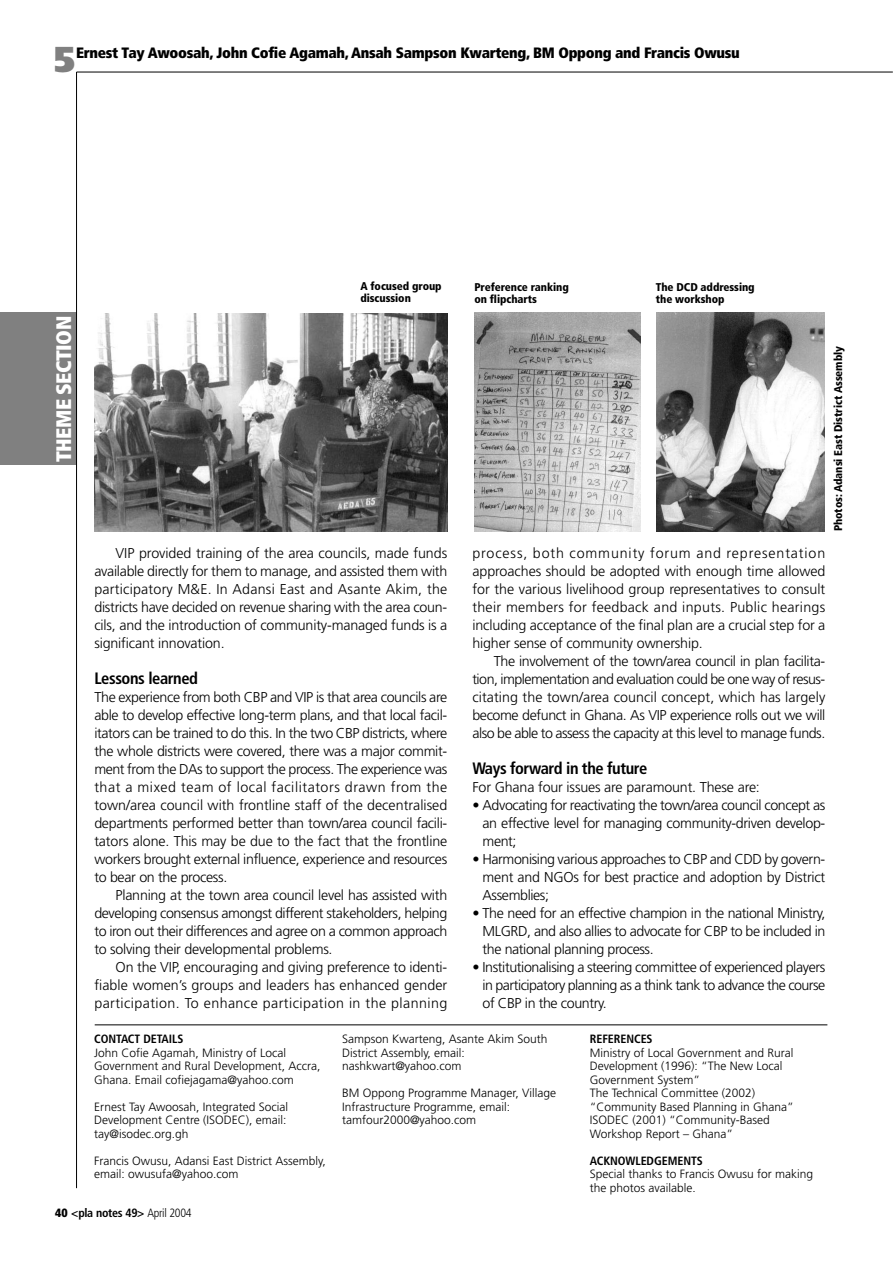
<style>
.page{position:relative;width:893px;height:1263px;background:#fff}
.page>*{position:absolute;margin:0;border:0;box-sizing:border-box;transform-origin:0 0}
.t1{font:900 36px "Frutiger";color:#808080}
.t2{font:900 condensed 21px "Frutiger";letter-spacing:-.02em;color:#fff}
.t3{font:700 condensed 16.5px "Frutiger";letter-spacing:-.025em;color:#000}
.t4{font:900 condensed 15px "Frutiger";letter-spacing:-.02em;color:#000}
.t5{font:300 14.25px/18px "Frutiger";letter-spacing:-.02em;color:#000;text-align:justify}
.t6{font:300 12px/13.5px "Frutiger";color:#000}
.t7{font:700 condensed 12px "Frutiger";letter-spacing:-.005em;color:#000}
.t8{font:700 condensed 12px "Frutiger";letter-spacing:-.025em;color:#000}
.t9{font:900 condensed 11.25px/12px "Frutiger";letter-spacing:-.005em;color:#000}
.s1{font-weight:900}
.s2{font-weight:300}
</style>
<div class="page">
<div style="left:0;top:313px;width:76px;height:152px;background:#808080"></div>
<hr style="left:77px;top:72px;width:816px;height:1px;background:#000">
<hr style="left:76px;top:72px;width:1px;height:1116px;background:#000">
<hr style="left:95px;top:1024px;width:732px;height:1px;background:#000">
<img style="left:95px;top:314px;width:352px;height:217px">
<img style="left:474px;top:313px;width:166px;height:218px">
<img style="left:656px;top:313px;width:169px;height:218px">
<p class="t4" style="left:76px;top:47px;width:665px">Ernest Tay Awoosah, John Cofie Agamah, Ansah Sampson Kwarteng, BM Oppong and Francis Owusu</p>
<h1 class="t1" style="left:54px;top:45px;width:23px">5</h1>
<h2 class="t2" style="left:55px;top:462px;width:148px;rotate:-90deg">THEME SECTION</h2>
<p class="t9" style="left:360px;top:281px;width:83px">A focused group discussion</p>
<p class="t9" style="left:474px;top:282px;width:96px">Preference ranking on flipcharts</p>
<p class="t9" style="left:656px;top:282px;width:100px">The DCD addressing the workshop</p>
<p class="t5" style="left:94px;top:545px;width:354px;text-indent:21px">VIP provided training of the area councils, made funds available directly for them to manage, and assisted them with participatory M&amp;E. In Adansi East and Asante Akim, the districts have decided on revenue sharing with the area coun&shy;cils, and the introduction of community-managed funds is a significant innovation.</p>
<p class="t3" style="left:94px;top:672px;width:105px">Lessons learned</p>
<p class="t5" style="left:94px;top:689px;width:354px">The experience from both CBP and VIP is that area councils are able to develop effective long-term plans, and that local facil&shy;itators can be trained to do this. In the two CBP districts, where the whole districts were covered, there was a major commit&shy;ment from the DAs to support the process. The experience was that a mixed team of local facilitators drawn from the town/area council with frontline staff of the decentralised departments performed better than town/area council facili&shy;tators alone. This may be due to the fact that the frontline workers brought external influence, experience and resources to bear on the process.</p>
<p class="t5" style="left:94px;top:887px;width:354px;text-indent:21px">Planning at the town area council level has assisted with developing consensus amongst different stakeholders, helping to iron out their differences and agree on a common approach to solving their developmental problems.</p>
<p class="t5" style="left:94px;top:959px;width:354px;text-indent:21px">On the VIP, encouraging and giving preference to identi&shy;fiable women’s groups and leaders has enhanced gender participation. To enhance participation in the planning</p>
<p class="t5" style="left:472px;top:545px;width:354px">process, both community forum and representation approaches should be adopted with enough time allowed for the various livelihood group representatives to consult their members for feedback and inputs. Public hearings including acceptance of the final plan are a crucial step for a higher sense of community ownership.</p>
<p class="t5" style="left:472px;top:653px;width:354px;text-indent:21px">The involvement of the town/area council in plan facilita&shy;tion, implementation and evaluation could be one way of resus&shy;citating the town/area council concept, which has largely become defunct in Ghana. As VIP experience rolls out we will also be able to assess the capacity at this level to manage funds.</p>
<p class="t3" style="left:472px;top:762px;width:176px">Ways forward in the future</p>
<p class="t5" style="left:472px;top:779px;width:289px">For Ghana four issues are paramount. These are:</p>
<p class="t5" style="left:482px;top:797px;width:344px;text-indent:-10px">• Advocating for reactivating the town/area council concept as an effective level for managing community-driven develop&shy;ment;</p>
<p class="t5" style="left:482px;top:851px;width:344px;text-indent:-10px">• Harmonising various approaches to CBP and CDD by govern&shy;ment and NGOs for best practice and adoption by District Assemblies;</p>
<p class="t5" style="left:482px;top:905px;width:344px;text-indent:-10px">• The need for an effective champion in the national Ministry, MLGRD, and also allies to advocate for CBP to be included in the national planning process.</p>
<p class="t5" style="left:482px;top:959px;width:344px;text-indent:-10px">• Institutionalising a steering committee of experienced players in participatory planning as a think tank to advance the course of CBP in the country.</p>
<p class="t9" style="left:833px;top:531px;width:187px;rotate:-90deg">Photos: Adansi East District Assembly</p>
<p class="t7" style="left:94px;top:1034px;width:91px">CONTACT DETAILS</p>
<p class="t6" style="left:94px;top:1047px;width:228px">John Cofie Agamah, Ministry of Local<br>Government and Rural Development, Accra,<br>Ghana. Email cofiejagama@yahoo.com</p>
<p class="t6" style="left:94px;top:1101px;width:195px">Ernest Tay Awoosah, Integrated Social<br>Development Centre (ISODEC), email: tay@isodec.org.gh</p>
<p class="t6" style="left:94px;top:1155px;width:233px">Francis Owusu, Adansi East District Assembly, email: owusufa@yahoo.com</p>
<p class="t8" style="left:55px;top:1208px;width:138px"><span class="s1">40</span> &lt;pla notes 49&gt; <span class="s2">April 2004</span></p>
<p class="t6" style="left:342px;top:1033px;width:207px">Sampson Kwarteng, Asante Akim South<br>District Assembly, email: nashkwart@yahoo.com</p>
<p class="t6" style="left:342px;top:1087px;width:216px">BM Oppong Programme Manager, Village<br>Infrastructure Programme, email: tamfour2000@yahoo.com</p>
<p class="t7" style="left:590px;top:1034px;width:64px">REFERENCES</p>
<p class="t6" style="left:590px;top:1047px;width:206px">Ministry of Local Government and Rural<br>Development (1996): “The New Local<br>Government System”<br>The Technical Committee (2002) “Community Based Planning in Ghana”<br>ISODEC (2001) “Community-Based<br>Workshop Report – Ghana”</p>
<p class="t7" style="left:590px;top:1156px;width:114px">ACKNOWLEDGEMENTS</p>
<p class="t6" style="left:590px;top:1168px;width:225px">Special thanks to Francis Owusu for making the photos available.</p>
</div>
